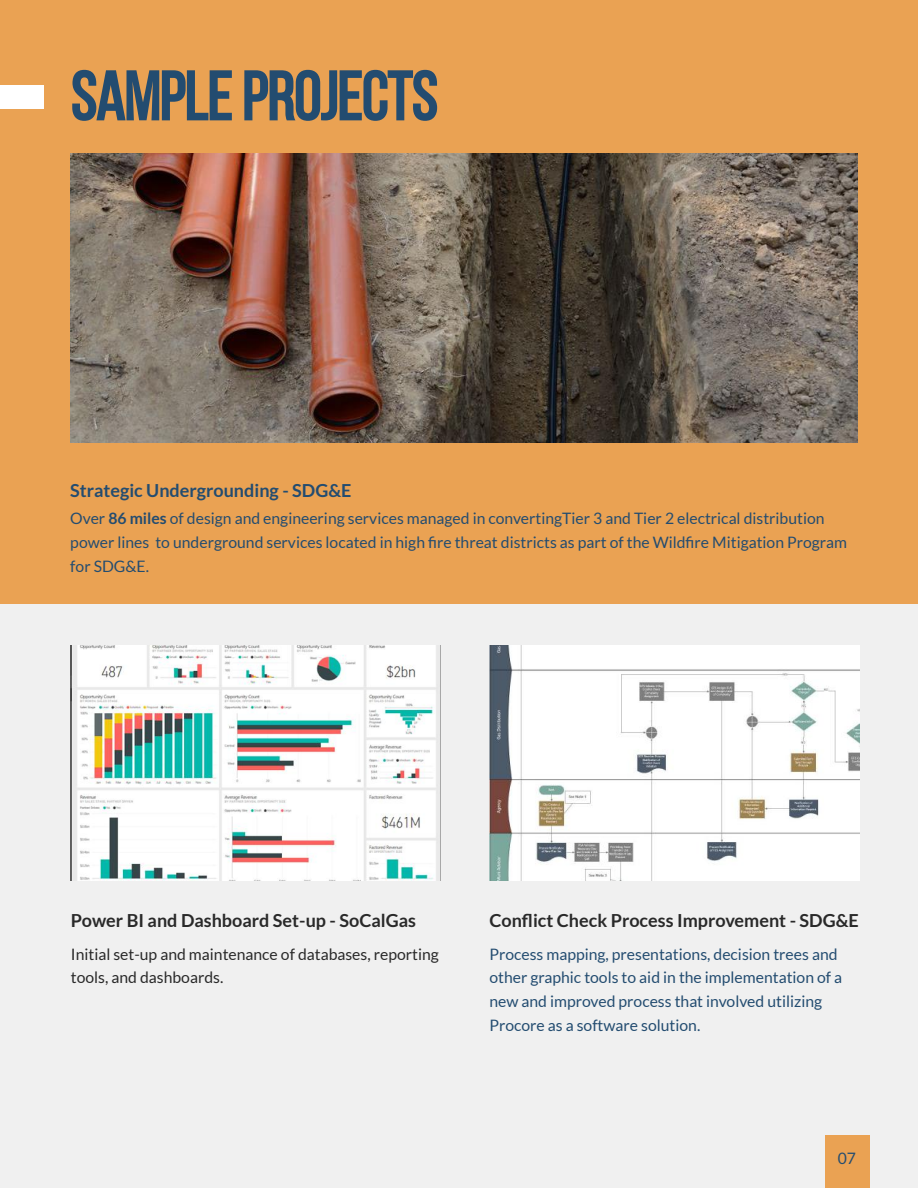
<style>
.page{position:relative;width:918px;height:1188px;background:#eaa253}
.page>*{position:absolute;margin:0;border:0;box-sizing:border-box;transform-origin:0 0}
.t1{font:700 18px "Lato";color:#292929}
.t2{font:700 18px "Lato";color:#234c70}
.t3{font:15.75px/23.7px "Lato";color:#234c70}
.t4{font:15.75px/23.7px "Lato";color:#292929}
.s1{font-weight:700}
</style>
<div class="page">
<div style="left:0;top:604px;width:918px;height:584px;background:#f0f0f0"></div>
<svg style="left:72px;top:70px;width:365px;height:51px"></svg>
<img style="left:70px;top:153px;width:788px;height:289px">
<img style="left:489px;top:646px;width:371px;height:235px">
<div style="left:0;top:86px;width:44px;height:23px;background:#fff"></div>
<div style="left:825px;top:1135px;width:45px;height:53px;background:#eaa253"></div>
<img style="left:70px;top:646px;width:366px;height:235px">
<p class="t2" style="left:70px;top:479px;width:283px">Strategic Undergrounding - SDG&amp;E</p>
<p class="t3" style="left:70px;top:506px;width:778px">Over <span class="s1">86 miles</span> of design and engineering services managed in convertingTier 3 and Tier 2 electrical distribution power lines to underground services located in high fi re threat districts as part of the Wildfi re Mitigation Program for SDG&amp;E.</p>
<p class="t1" style="left:71px;top:909px;width:347px">Power BI and Dashboard Set-up - SoCalGas</p>
<p class="t1" style="left:489px;top:909px;width:371px">Confl ict Check Process Improvement - SDG&amp;E</p>
<p class="t4" style="left:71px;top:942px;width:370px">Initial set-up and maintenance of databases, reporting tools, and dashboards.</p>
<p class="t3" style="left:489px;top:942px;width:354px">Process mapping, presentations, decision trees and other graphic tools to aid in the implementation of a new and improved process that involved utilizing Procore as a software solution.</p>
<p class="t3" style="left:838px;top:1146px;width:20px">07</p>
</div>
